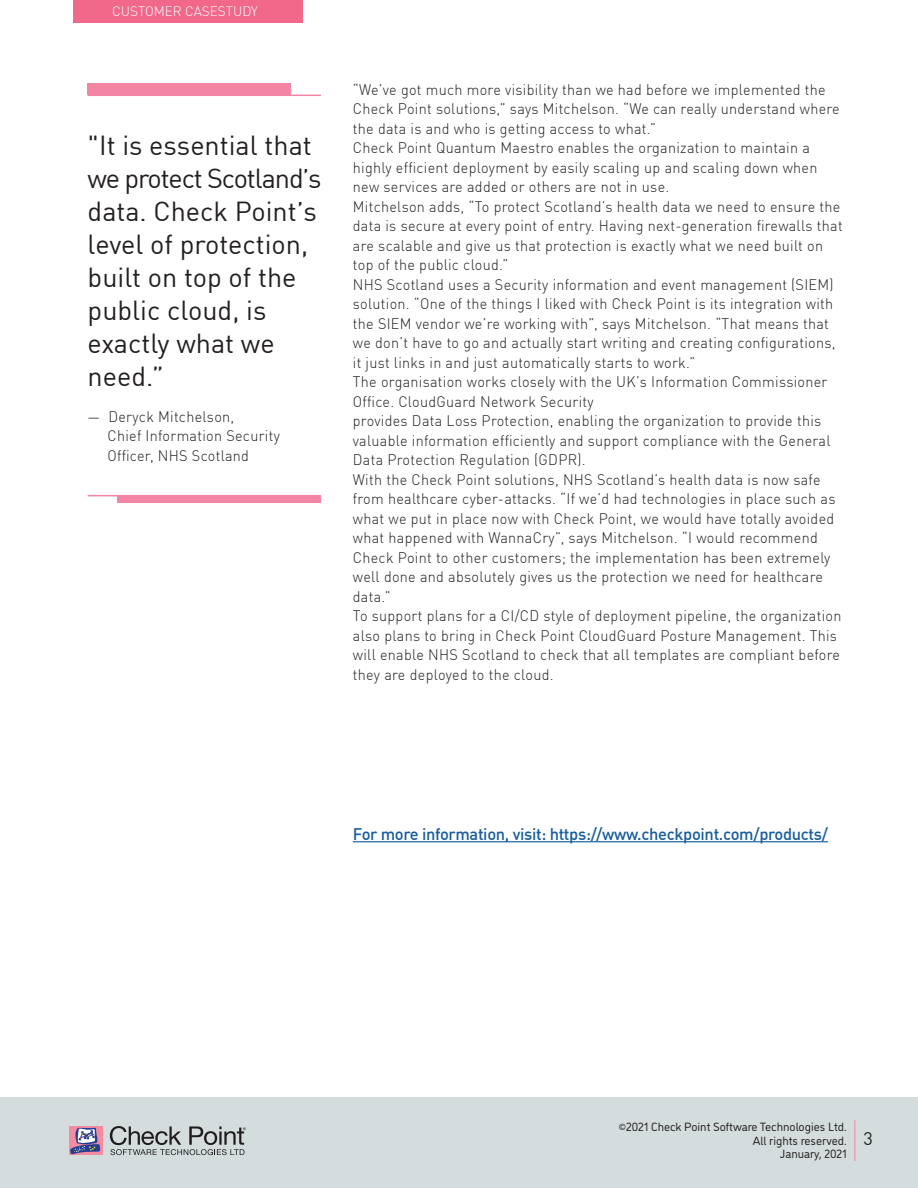
<style>
.page{position:relative;width:918px;height:1188px;background:#fff}
.page>*{position:absolute;margin:0;border:0;box-sizing:border-box;transform-origin:0 0}
.t1{font:27px/33px "DIN Pro";color:#231f20}
.t2{font:18px "DIN Pro";color:#231f20}
.t3{font:500 16.5px "DIN Pro";letter-spacing:-.02em;color:#175d9e}
.t4{font:300 15px/19.5px "DIN Pro";letter-spacing:.02em;color:#231f20;scale:.96 1}
.t5{font:300 13.5px "DIN Pro";color:#fff}
.t6{font:12px/13.5px "DI Nosaur";color:#231f20;text-align:right}
.t7{font:9px "DI Nosaur";color:#231f20}
</style>
<div class="page">
<div style="left:0;top:1097px;width:918px;height:91px;background:#d4dcde"></div>
<svg style="left:69px;top:1126px;width:33px;height:29px"></svg>
<svg style="left:70px;top:1128px;width:30px;height:26px"></svg>
<svg style="left:110px;top:1126px;width:136px;height:29px"></svg>
<hr style="left:854px;top:1120px;width:1px;height:41px;background:#f384a4">
<div style="left:73px;top:0;width:230px;height:23px;background:#f1688a"></div>
<hr style="left:353px;top:841px;width:475px;height:1px;background:#175d9e">
<div style="left:88px;top:83px;width:203px;height:12px;background:#f384a4"></div>
<div style="left:118px;top:496px;width:203px;height:7px;background:#f384a4"></div>
<hr style="left:88px;top:95px;width:233px;height:1px;background:#f384a4">
<hr style="left:88px;top:495px;width:233px;height:1px;background:#f384a4">
<p class="t5" style="left:112px;top:1px;width:147px">CUSTOMER CASESTUDY</p>
<h1 class="t1" style="left:88px;top:127px;width:235px">"It is essential that we protect Scotland s’ data. Check Point s’ level of protection, built on top of the public cloud is, exactly what we need “.</h1>
<p class="t4" style="left:108px;top:406px;width:133px">Deryck Mitchelson,</p>
<p class="t4" style="left:88px;top:406px;width:15px">—</p>
<p class="t4" style="left:107px;top:425px;width:181px">Chief Information Security<br>Officer, NHS Scotland</p>
<p class="t4" style="left:353px;top:78px;width:512px">“We’ve got much more visibility than we had before we implemented the Check Point solutions,” says Mitchelson “. We can really understand where the data is and who is getting access to what “.<br>Check Point Quantum Maestro enables the organization to maintain a highly efficient deployment by easily scaling up and scaling down when new services are added or others are not in use.<br>Mitchelson adds “, To protect Scotland s’ health data we need to ensure the data is secure at every point of entry. Having next-generation firewalls that are scalable and give us that protection is exactly what we need built on top of the public cloud “.<br>NHS Scotland uses a Security information and event management (SIEM( solution “. One of the things I liked with Check Point is its integration with the SIEM vendor we’re working with ,” says Mitchelson “. That means that we don t’ have to go and actually start writing and creating configurations, it just links in and just automatically starts to work “.<br>The organisation works closely with the UK s’ Information Commissioner Office. CloudGuard Network Security<br>provides Data Loss Protection, enabling the organization to provide this valuable information efficiently and support compliance with the General Data Protection Regulation (GDPR .(<br>With the Check Point solutions, NHS Scotland s’ health data is now safe from healthcare cyber-attacks “. If we d’ had technologies in place such as what we put in place now with Check Point, we would have totally avoided what happened with WannaCry ,” says Mitchelson “. I would recommend Check Point to other customers; the implementation has been extremely well done and absolutely gives us the protection we need for healthcare data “.<br>To support plans for a CI/CD style of deployment pipeline, the organization also plans to bring in Check Point CloudGuard Posture Management. This will enable NHS Scotland to check that all templates are compliant before they are deployed to the cloud.</p>
<p class="t3" style="left:353px;top:821px;width:477px">For more information, visit: https://www.checkpoint.com/products/</p>
<p class="t6" style="left:626px;top:1120px;width:222px">2021 Check Point Software Technologies Ltd.</p>
<p class="t7" style="left:619px;top:1120px;width:9px">©</p>
<p class="t6" style="left:753px;top:1133px;width:95px">All rights reserved.<br>January, 2021</p>
<p class="t2" style="left:864px;top:1125px;width:11px">3</p>
</div>
